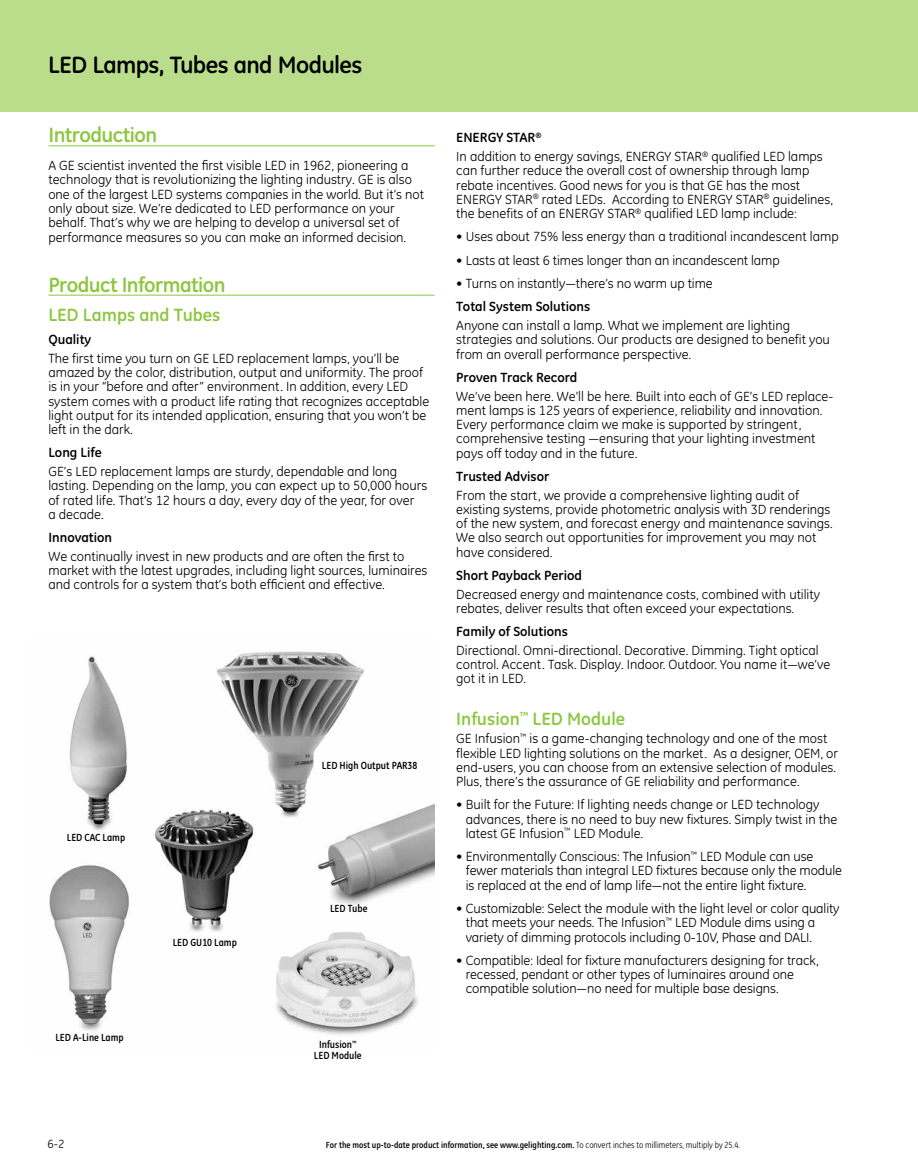
<style>
.page{position:relative;width:918px;height:1175px;background:#fff}
.page>*{position:absolute;margin:0;border:0;box-sizing:border-box;transform-origin:0 0}
.t1{font:700 24px "GE Inspira";letter-spacing:-.025em;color:#000}
.t2{font:700 21px "GE Inspira";letter-spacing:-.025em;color:#8dc63f}
.t3{font:700 18px "GE Inspira";color:#8dc63f}
.t4{font:13.5px/14.2px "GE Inspira";color:#000}
.t5{font:700 13.5px "GE Inspira";color:#000}
.t6{font:12px "GE Inspira";color:#000}
.t7{font:700 10.5px/10.5px "GE Inspira Cond";color:#000;text-align:center}
.t8{font:700 9px "GE Inspira Cond";color:#000}
.s1{font-weight:700}
.s2{font-weight:400}
</style>
<div class="page">
<div style="left:0;top:0;width:918px;height:112px;background:#badd8c"></div>
<hr style="left:48px;top:145px;width:387px;height:1px;background:#8dc63f">
<hr style="left:48px;top:295px;width:386px;height:1px;background:#8dc63f">
<img style="left:49px;top:651px;width:386px;height:384px">
<h1 class="t1" style="left:48px;top:49px;width:316px">LED Lamps, Tubes and Modules</h1>
<h2 class="t2" style="left:48px;top:122px;width:110px">Introduction</h2>
<p class="t4" style="left:48px;top:158px;width:377px">A GE scientist invented the first visible LED in 1962, pioneering a technology that is revolutionizing the lighting industry. GE is also one of the largest LED systems companies in the world. But it’s not only about size. We’re dedicated to LED performance on your behalf. That’s why we are helping to develop a universal set of performance measures so you can make an informed decision.</p>
<h2 class="t2" style="left:48px;top:271px;width:179px">Product Information</h2>
<h3 class="t3" style="left:48px;top:303px;width:174px">LED Lamps and Tubes</h3>
<p class="t5" style="left:48px;top:331px;width:44px">Quality</p>
<p class="t4" style="left:48px;top:351px;width:382px">The first time you turn on GE LED replacement lamps, you’ll be amazed by the color, distribution, output and uniformity. The proof is in your “before and after” environment. In addition, every LED system comes with a product life rating that recognizes acceptable light output for its intended application, ensuring that you won’t be left in the dark.</p>
<p class="t5" style="left:48px;top:444px;width:55px">Long Life</p>
<p class="t4" style="left:48px;top:464px;width:380px">GE’s LED replacement lamps are sturdy, dependable and long lasting. Depending on the lamp, you can expect up to 50,000 hours of rated life. That’s 12 hours a day, every day of the year, for over<br>a decade.</p>
<p class="t5" style="left:48px;top:529px;width:65px">Innovation</p>
<p class="t4" style="left:48px;top:549px;width:381px">We continually invest in new products and are often the first to market with the latest upgrades, including light sources, luminaires and controls for a system that’s both efficient and effective.</p>
<p class="t7" style="left:67px;top:832px;width:60px">LED CAC Lamp</p>
<p class="t7" style="left:55px;top:1032px;width:70px">LED A-Line Lamp</p>
<p class="t7" style="left:173px;top:937px;width:66px">LED GU10 Lamp</p>
<p class="t7" style="left:322px;top:760px;width:97px">LED High Output PAR38</p>
<p class="t7" style="left:330px;top:902px;width:39px">LED Tube</p>
<p class="t7" style="left:314px;top:1039px;width:49px">Infusion<sup>™<br></sup>LED Module</p>
<p class="t4" style="left:456px;top:128px;width:368px;line-height:18.8px"><span class="s1">ENERGY STAR</span><sup>®<br></sup>In addition to energy savings, ENERGY STAR<sup>®</sup> qualified LED lamps</p>
<p class="t4" style="left:456px;top:164px;width:378px">can further reduce the overall cost of ownership through lamp rebate incentives. Good news for you is that GE has the most ENERGY STAR<sup>®</sup> rated LEDs. According to ENERGY STAR<sup>®</sup> guidelines, the benefits of an ENERGY STAR<sup>®</sup> qualified LED lamp include:</p>
<p class="t4" style="left:456px;top:230px;width:384px">• Uses about 75% less energy than a traditional incandescent lamp</p>
<p class="t4" style="left:456px;top:253px;width:325px">• Lasts at least 6 times longer than an incandescent lamp</p>
<p class="t4" style="left:456px;top:276px;width:258px">• Turns on instantly—there’s no warm up time</p>
<p class="t5" style="left:456px;top:298px;width:136px">Total System Solutions</p>
<p class="t4" style="left:456px;top:318px;width:375px">Anyone can install a lamp. What we implement are lighting strategies and solutions. Our products are designed to benefit you from an overall performance perspective.</p>
<p class="t5" style="left:456px;top:368px;width:123px">Proven Track Record</p>
<p class="t4" style="left:456px;top:389px;width:379px">We’ve been here. We’ll be here. Built into each of GE’s LED replace&shy;ment lamps is 125 years of experience, reliability and innovation.<br>Every performance claim we make is supported by stringent, comprehensive testing —ensuring that your lighting investment pays off today and in the future.</p>
<p class="t5" style="left:456px;top:467px;width:95px">Trusted Advisor</p>
<p class="t4" style="left:456px;top:488px;width:378px">From the start, we provide a comprehensive lighting audit of existing systems, provide photometric analysis with 3D renderings of the new system, and forecast energy and maintenance savings.<br>We also search out opportunities for improvement you may not have considered.</p>
<p class="t5" style="left:456px;top:566px;width:127px">Short Payback Period</p>
<p class="t4" style="left:456px;top:587px;width:365px">Decreased energy and maintenance costs, combined with utility rebates, deliver results that often exceed your expectations.</p>
<p class="t5" style="left:456px;top:623px;width:113px">Family of Solutions</p>
<p class="t4" style="left:456px;top:643px;width:376px">Directional. Omni-directional. Decorative. Dimming. Tight optical control. Accent. Task. Display. Indoor. Outdoor. You name it—we’ve got it in LED.</p>
<h3 class="t3" style="left:456px;top:707px;width:170px">Infusion<sup>™</sup> LED Module</h3>
<p class="t4" style="left:456px;top:731px;width:383px">GE Infusion<sup>™</sup> is a game-changing technology and one of the most flexible LED lighting solutions on the market. As a designer, OEM, or end-users, you can choose from an extensive selection of modules.<br>Plus, there’s the assurance of GE reliability and performance.</p>
<p class="t4" style="left:466px;top:797px;width:373px;text-indent:-9px">• Built for the Future: If lighting needs change or LED technology advances, there is no need to buy new fixtures. Simply twist in the latest GE Infusion<sup>™</sup> LED Module.</p>
<p class="t4" style="left:466px;top:849px;width:378px;text-indent:-9px">• Environmentally Conscious: The Infusion<sup>™</sup> LED Module can use fewer materials than integral LED fixtures because only the module is replaced at the end of lamp life—not the entire light fixture.</p>
<p class="t4" style="left:466px;top:901px;width:375px;text-indent:-9px">• Customizable: Select the module with the light level or color quality that meets your needs. The Infusion<sup>™</sup> LED Module dims using a variety of dimming protocols including 0-10V, Phase and DALI.</p>
<p class="t4" style="left:466px;top:953px;width:354px;text-indent:-9px">• Compatible: Ideal for fixture manufacturers designing for track, recessed, pendant or other types of luminaires around one compatible solution—no need for multiple base designs.</p>
<p class="t6" style="left:47px;top:1136px;width:19px">6-2</p>
<p class="t8" style="left:326px;top:1139px;width:416px">For the most up-to-date product information, see www.gelighting.com. <span class="s2">To convert inches to millimeters, multiply by 25.4.</span></p>
</div>
